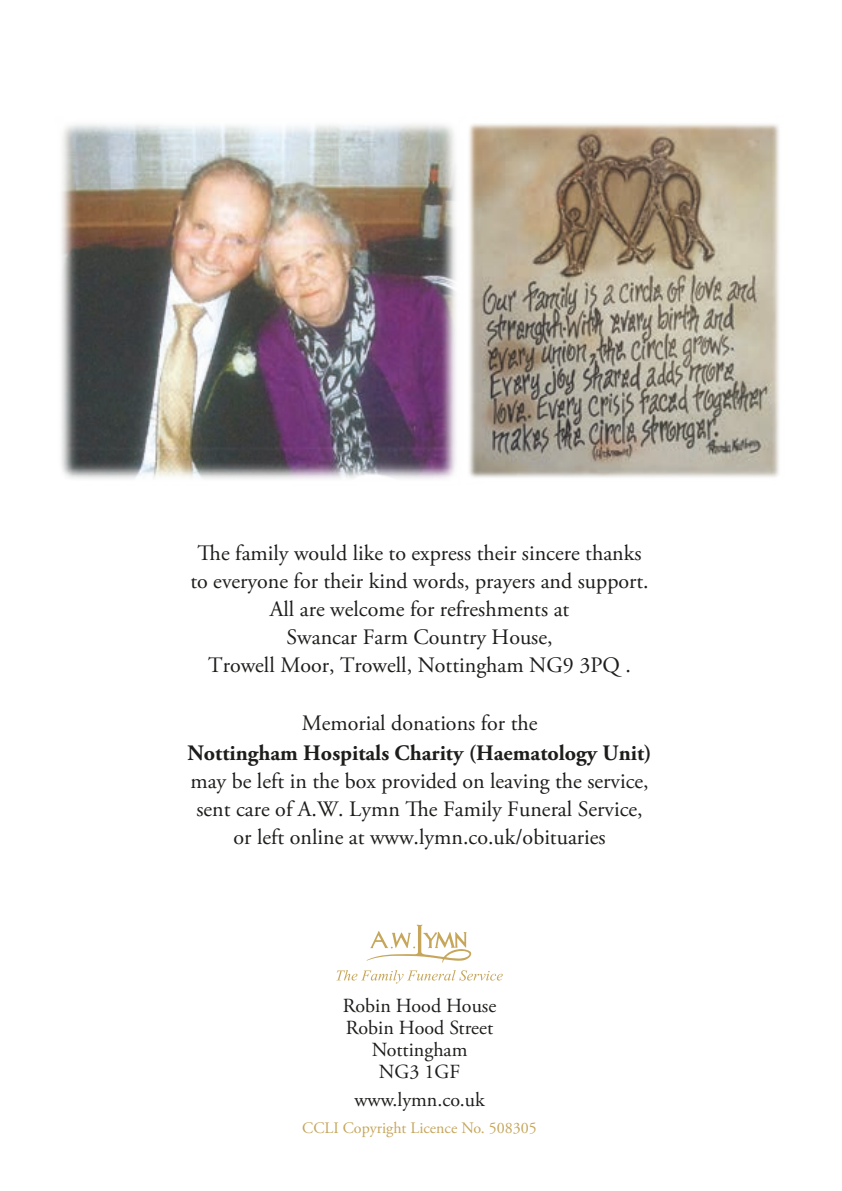
<style>
.page{position:relative;width:842px;height:1191px;background:#fff}
.page>*{position:absolute;margin:0;border:0;box-sizing:border-box;transform-origin:0 0}
.t1{font:22px/28px "Adobe Garamond Pro";color:#1d1d1b;text-align:center}
.t2{font:700 22px "Adobe Garamond Pro";color:#1d1d1b}
.t3{font:20px/22px "Adobe Garamond Pro";color:#1d1d1b;text-align:center}
.t4{font:16px "Adobe Garamond Pro";color:#c6a65b}
</style>
<div class="page">
<svg style="left:336px;top:924px;width:167px;height:59px"></svg>
<img style="left:61px;top:123px;width:718px;height:356px">
<p class="t1" style="left:190px;top:539px;width:460px">The family would like to express their sincere thanks to everyone for their kind words, prayers and support.<br>All are welcome for refreshments at<br>Swancar Farm Country House,<br>Trowell Moor, Trowell, Nottingham NG9 3PQ .</p>
<p class="t1" style="left:302px;top:709px;width:237px">Memorial donations for the</p>
<p class="t2" style="left:187px;top:740px;width:466px">Nottingham Hospitals Charity (Haematology Unit)</p>
<p class="t1" style="left:190px;top:767px;width:460px">may be left in the box provided on leaving the service, sent care of A.W. Lymn The Family Funeral Service, or left online at www.lymn.co.uk/obituaries</p>
<p class="t3" style="left:343px;top:995px;width:155px">Robin Hood House<br>Robin Hood Street<br>Nottingham<br>NG3 1GF</p>
<p class="t3" style="left:354px;top:1089px;width:132px">www.lymn.co.uk</p>
<p class="t4" style="left:302px;top:1118px;width:236px">CCLI Copyright Licence No. 508305</p>
</div>
